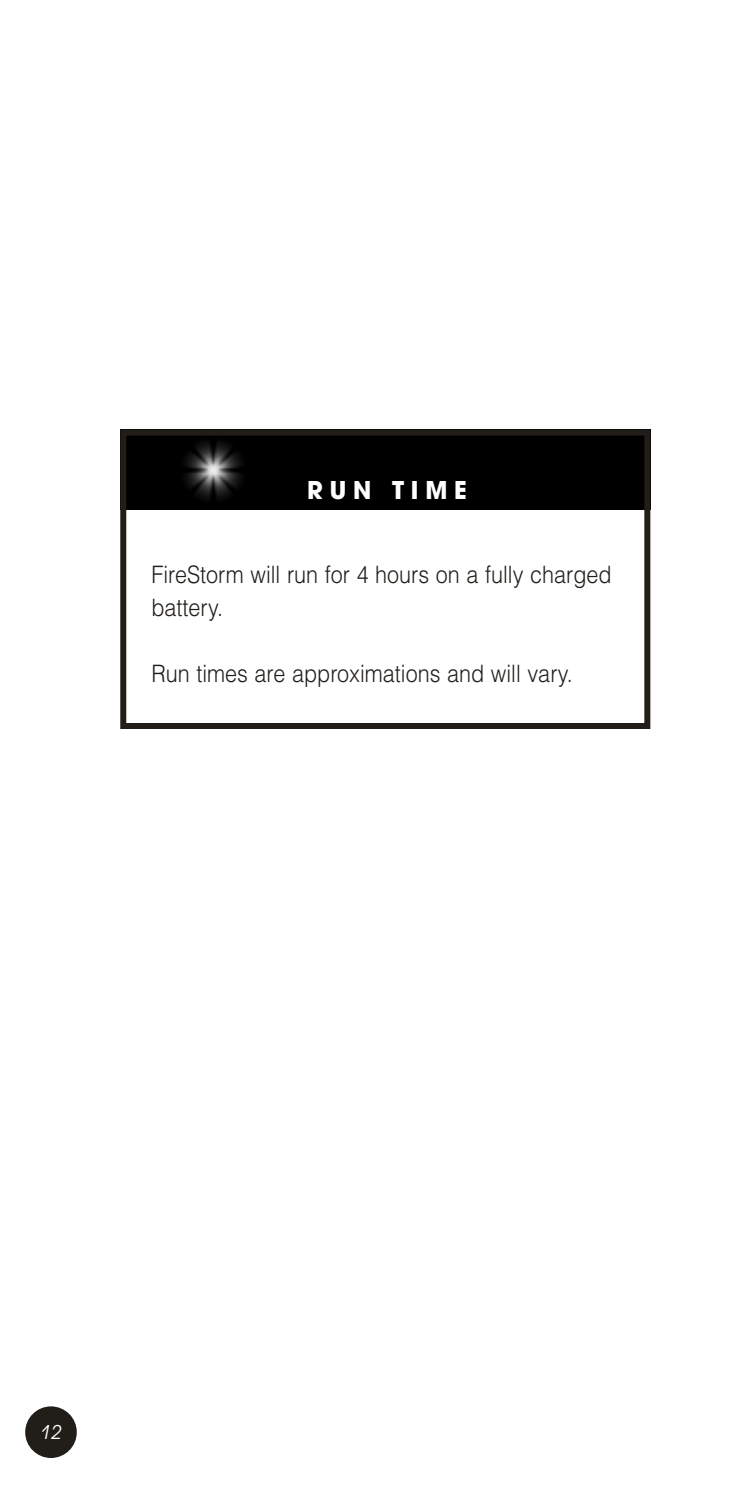
<style>
.page{position:relative;width:756px;height:1512px;background:#fff}
.page>*{position:absolute;margin:0;border:0;box-sizing:border-box;transform-origin:0 0}
.t1{font:700 27px "Avant Garde Md ITC";letter-spacing:.25em;color:#fff}
.t2{font:300 24px/33px "Helvetica";color:#211e1a;scale:.9 1}
.t3{font:italic 21px "Avant Garde ITC";color:#fff}
</style>
<div class="page">
<div style="left:25px;top:1406px;width:52px;height:52px;background:#211e1a;border-radius:50%"></div>
<div style="left:127px;top:437px;width:516px;height:73px;background:#000"></div>
<div style="left:120px;top:430px;width:530px;height:299px;border:6px solid #211e1a"></div>
<p class="t1" style="left:307px;top:481px;width:161px">RUN TIME</p>
<p class="t2" style="left:151px;top:558px;width:513px">FireStorm will run for 4 hours on a fully charged battery.</p>
<p class="t2" style="left:151px;top:657px;width:470px">Run times are approximations and will vary.</p>
<p class="t3" style="left:41px;top:1425px;width:22px">12</p>
</div>
